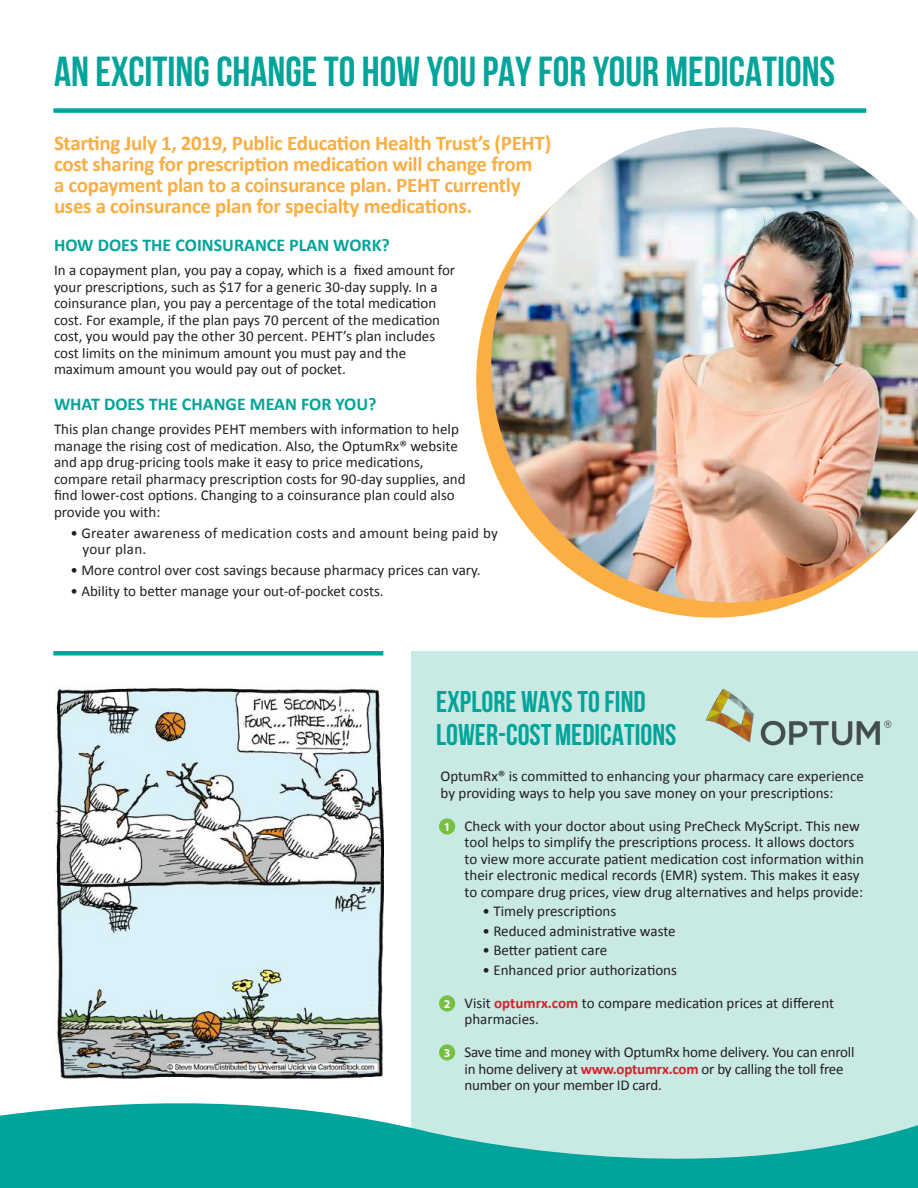
<style>
.page{position:relative;width:918px;height:1188px;background:#fff}
.page>*{position:absolute;margin:0;border:0;box-sizing:border-box;transform-origin:0 0}
.t1{font:700 42px "Bebas Neue";color:#00a49a}
.t2{font:700 30px/33px "Bebas Neue";color:#00a49a}
.t3{font:700 21px/21px "Calibri";letter-spacing:-.015em;color:#fbae43}
.t4{font:700 18px "Calibri";color:#00a49a}
.t5{font:15px/16.5px "Calibri";color:#231f20}
.t6{font:15px/16.5px "Calibri";letter-spacing:.02em;color:#231f20}
.t7{font:700 12px "Myriad Pro";color:#fff}
.s1{font-weight:700;color:#d1232a}
</style>
<div class="page">
<div style="left:411px;top:651px;width:507px;height:535px;background:#c9e9e4"></div>
<svg style="left:0;top:1103px;width:918px;height:85px;fill:#00a49a"></svg>
<svg style="left:476px;top:297px;width:320px;height:321px"></svg>
<div style="left:53px;top:108px;width:813px;height:5px;background:#00a49a"></div>
<div style="left:53px;top:651px;width:330px;height:5px;background:#00a49a"></div>
<div style="left:439px;top:818px;width:16px;height:17px;background:#75c043;border-radius:50%"></div>
<div style="left:439px;top:995px;width:16px;height:17px;background:#75c043;border-radius:50%"></div>
<div style="left:439px;top:1044px;width:16px;height:16px;background:#75c043;border-radius:50%"></div>
<img style="left:54px;top:686px;width:329px;height:393px">
<img style="left:705px;top:688px;width:187px;height:58px">
<img style="left:491px;top:127px;width:427px;height:476px">
<h1 class="t1" style="left:54px;top:48px;width:783px">AN EXCITING CHANGE TO HOW YOU PAY FOR YOUR MEDICATIONS</h1>
<h3 class="t3" style="left:54px;top:133px;width:499px">Starting July 1, 2019, Public Education Health Trust’s (PEHT) cost sharing for prescription medication will change from<br>a copayment plan to a coinsurance plan. PEHT currently uses a coinsurance plan for specialty medications.</h3>
<p class="t4" style="left:54px;top:234px;width:337px">HOW DOES THE COINSURANCE PLAN WORK?</p>
<p class="t5" style="left:54px;top:262px;width:403px">In a copayment plan, you pay a copay, which is a fixed amount for your prescriptions, such as $17 for a generic 30-day supply. In a coinsurance plan, you pay a percentage of the total medication cost. For example, if the plan pays 70 percent of the medication cost, you would pay the other 30 percent. PEHT’s plan includes cost limits on the minimum amount you must pay and the maximum amount you would pay out of pocket.</p>
<p class="t4" style="left:54px;top:393px;width:324px">WHAT DOES THE CHANGE MEAN FOR YOU?</p>
<p class="t5" style="left:54px;top:421px;width:413px">This plan change provides PEHT members with information to help manage the rising cost of medication. Also, the OptumRx® website and app drug-pricing tools make it easy to price medications, compare retail pharmacy prescription costs for 90-day supplies, and find lower-cost options. Changing to a coinsurance plan could also provide you with:</p>
<p class="t6" style="left:82px;top:525px;width:417px;text-indent:-12px">• Greater awareness of medication costs and amount being paid by your plan.</p>
<p class="t5" style="left:70px;top:562px;width:412px">• More control over cost savings because pharmacy prices can vary.</p>
<p class="t5" style="left:70px;top:583px;width:315px">• Ability to better manage your out-of-pocket costs.</p>
<h2 class="t2" style="left:436px;top:684px;width:242px">EXPLORE WAYS TO FIND<br>LOWER-COST MEDICATIONS</h2>
<p class="t5" style="left:441px;top:768px;width:425px">OptumRx® is committed to enhancing your pharmacy care experience by providing ways to help you save money on your prescriptions:</p>
<p class="t5" style="left:465px;top:817px;width:401px">Check with your doctor about using PreCheck MyScript. This new tool helps to simplify the prescriptions process. It allows doctors to view more accurate patient medication cost information within their electronic medical records (EMR) system. This makes it easy to compare drug prices, view drug alternatives and helps provide:</p>
<p class="t5" style="left:483px;top:903px;width:135px">• Timely prescriptions</p>
<p class="t5" style="left:483px;top:922px;width:195px">• Reduced administrative waste</p>
<p class="t5" style="left:483px;top:942px;width:126px">• Better patient care</p>
<p class="t5" style="left:483px;top:961px;width:196px">• Enhanced prior authorizations</p>
<p class="t5" style="left:465px;top:994px;width:371px">Visit <span class="s1">optumrx.com</span> to compare medication prices at different pharmacies.</p>
<p class="t5" style="left:465px;top:1044px;width:392px">Save time and money with OptumRx home delivery. You can enroll in home delivery at <span class="s1">www.optumrx.com</span> or by calling the toll free number on your member ID card.</p>
<p class="t7" style="left:444px;top:820px;width:8px">1</p>
<p class="t7" style="left:444px;top:997px;width:8px">2</p>
<p class="t7" style="left:444px;top:1046px;width:8px">3</p>
</div>
